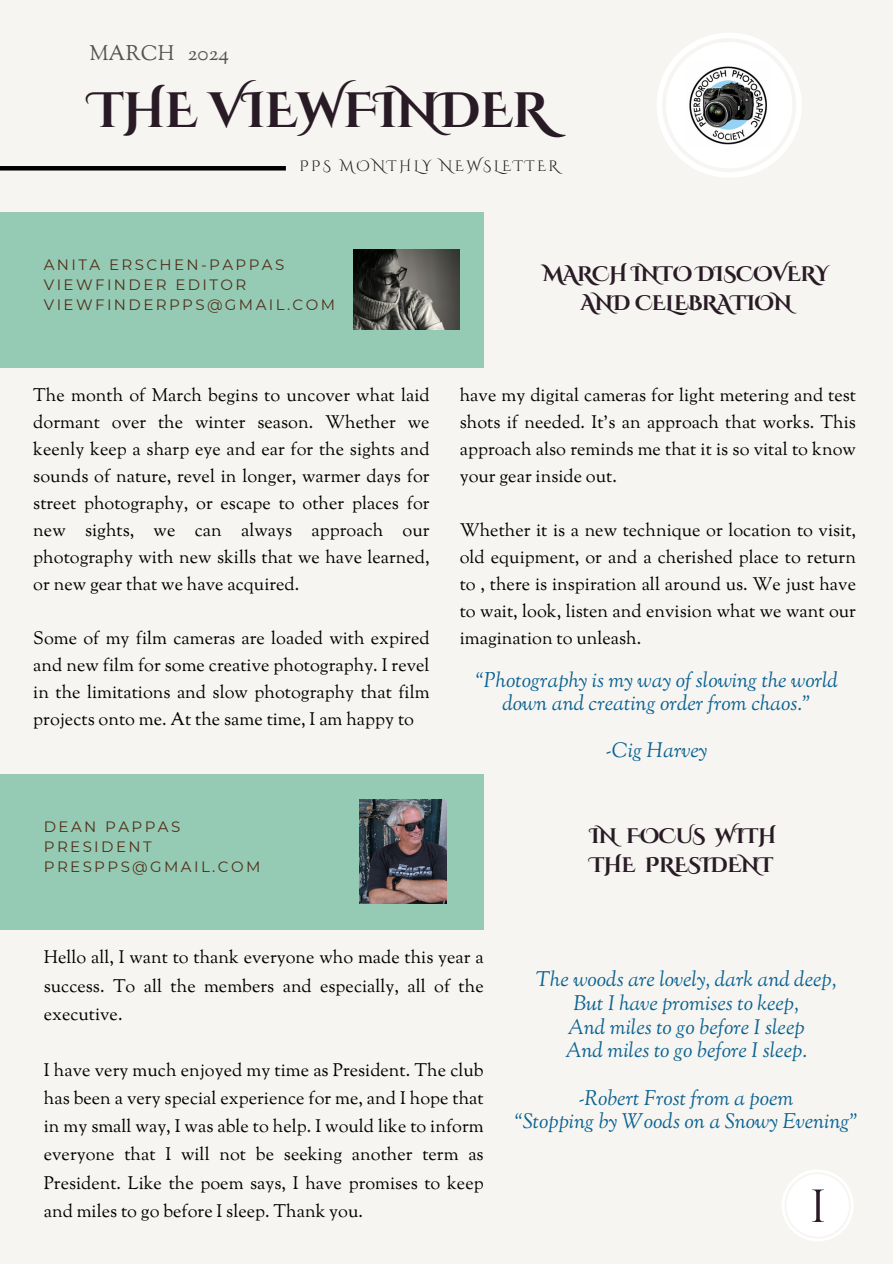
<style>
.page{position:relative;width:893px;height:1264px;background:#fff}
.page>*{position:absolute;margin:0;border:0;box-sizing:border-box;transform-origin:0 0}
.t1{font:54px "Cinzel Decorative";color:#291b25}
.t2{font:700 49.5px "Cinzel Decorative";letter-spacing:-.02em;color:#291b25}
.t3{font:italic 21px/23.7px "Sorts Mill Goudy";color:#0b6392;text-align:center}
.t4{font:700 21px/29.2px "Cinzel Decorative";letter-spacing:-.02em;color:#291b25;text-align:center}
.t5{font:21px "Sorts Mill Goudy";color:#545454}
.t6{font:18px/27px "Sorts Mill Goudy";color:#000;text-align:justify}
.t7{font:15px "Montserrat";letter-spacing:.16em;color:#522e19}
.t8{font:15px "Cinzel Decorative";letter-spacing:.16em;color:#1f1f1f}
</style>
<div class="page">
<div style="left:0;top:0;width:892px;height:1263px;background:#f6f5f1"></div>
<div style="left:0;top:212px;width:483px;height:155px;background:#95cbb4"></div>
<img style="left:353px;top:249px;width:107px;height:80px">
<div style="left:0;top:774px;width:483px;height:155px;background:#95cbb4"></div>
<img style="left:359px;top:799px;width:88px;height:104px">
<svg style="left:657px;top:33px;width:144px;height:145px"></svg>
<div style="left:666px;top:42px;width:126px;height:126px;background:#fff;border-radius:50%"></div>
<img style="left:689px;top:66px;width:78px;height:79px">
<svg style="left:782px;top:1170px;width:71px;height:71px"></svg>
<div style="left:786px;top:1174px;width:62px;height:62px;background:#fff;border-radius:50%"></div>
<hr style="left:0;top:166px;width:286px;height:4px;background:#000">
<p class="t5" style="left:89px;top:40px;width:141px">MARCH 2024</p>
<p class="t2" style="left:89px;top:78px;width:460px">THE VIEWFINDER</p>
<p class="t8" style="left:299px;top:156px;width:260px">PPS MONTHLY NEWSLETTER</p>
<p class="t7" style="left:44px;top:255px;width:242px">ANITA ERSCHEN-PAPPAS</p>
<h2 class="t7" style="left:44px;top:275px;width:204px">VIEWFINDER EDITOR</h2>
<h5 class="t7" style="left:44px;top:296px;width:293px">VIEWFINDERPPS@GMAIL.COM</h5>
<h5 class="t6" style="left:33px;top:382px;width:398px">The month of March begins to uncover what laid dormant over the winter season. Whether we keenly keep a sharp eye and ear for the sights and sounds of nature, revel in longer, warmer days for street photography, or escape to other places for new sights, we can always approach our photography with new skills that we have learned, or new gear that we have acquired.</h5>
<h5 class="t6" style="left:33px;top:625px;width:398px">Some of my film cameras are loaded with expired and new film for some creative photography. I revel in the limitations and slow photography that film projects onto me. At the same time, I am happy to</h5>
<h5 class="t7" style="left:44px;top:817px;width:138px">DEAN PAPPAS</h5>
<h5 class="t7" style="left:44px;top:837px;width:109px">PRESIDENT</h5>
<h5 class="t7" style="left:44px;top:857px;width:218px">PRESPPS@GMAIL.COM</h5>
<p class="t4" style="left:543px;top:260px;width:288px">MARCH INTO DISCOVERY<br>AND CELEBRATION</p>
<p class="t6" style="left:459px;top:382px;width:398px">have my digital cameras for light metering and test shots if needed. It’s an approach that works. This approach also reminds me that it is so vital to know your gear inside out.</p>
<h2 class="t6" style="left:459px;top:517px;width:398px">Whether it is a new technique or location to visit, old equipment, or and a cherished place to return to , there is inspiration all around us. We just have to wait, look, listen and envision what we want our imagination to unleash.</h2>
<h4 class="t3" style="left:475px;top:669px;width:364px">“Photography is my way of slowing the world down and creating order from chaos.”</h4>
<h4 class="t3" style="left:605px;top:740px;width:103px">-Cig Harvey</h4>
<p class="t4" style="left:589px;top:821px;width:188px;text-align:left">IN FOCUS WITH<br>THE PRESIDENT</p>
<p class="t6" style="left:44px;top:945px;width:441px;line-height:28.2px">Hello all, I want to thank everyone who made this year a success. To all the members and especially, all of the executive.</p>
<p class="t6" style="left:44px;top:1057px;width:441px;line-height:28.2px">I have very much enjoyed my time as President. The club has been a very special experience for me, and I hope that in my small way, I was able to help. I would like to inform everyone that I will not be seeking another term as President. Like the poem says, I have promises to keep and miles to go before I sleep. Thank you.</p>
<h4 class="t3" style="left:535px;top:969px;width:302px">The woods are lovely, dark and deep,<br>But I have promises to keep,<br>And miles to go before I sleep<br>And miles to go before I sleep.</h4>
<h4 class="t3" style="left:514px;top:1087px;width:345px">-Robert Frost from a poem<br>“Stopping by Woods on a Snowy Evening”</h4>
<p class="t1" style="left:808px;top:1169px;width:20px">1</p>
</div>
